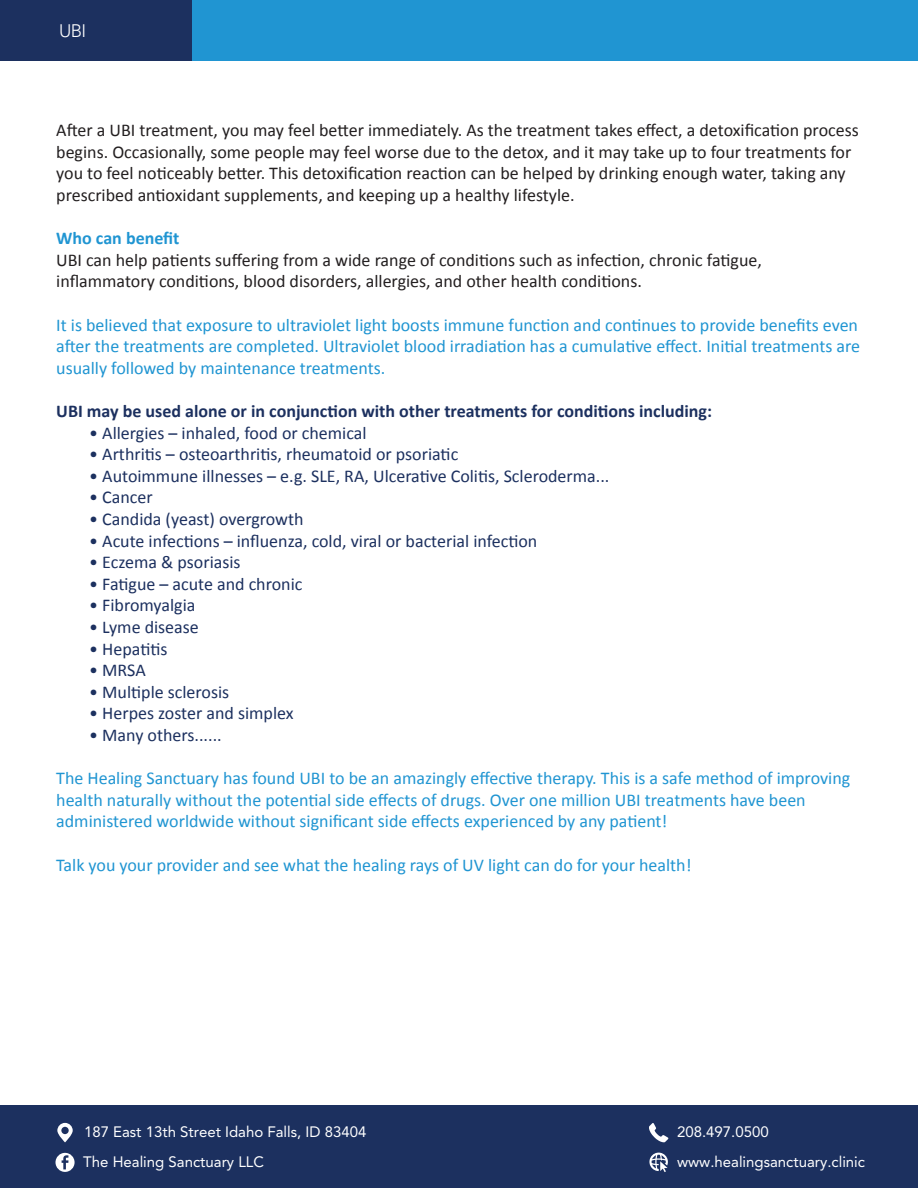
<style>
.page{position:relative;width:918px;height:1188px;background:#fff}
.page>*{position:absolute;margin:0;border:0;box-sizing:border-box;transform-origin:0 0}
.t1{font:18px/21.6px "Calibri";color:#2095d2}
.t2{font:18px/21.6px "Calibri";color:#231f20}
.t3{font:18px "Calibri";color:#1c305f}
.t4{font:700 18px "Calibri";color:#1c305f}
.t5{font:700 18px "Calibri";color:#2095d2}
.t6{font:300 18px "Avenir LT Std";color:#fff}
.t7{font:15px "Avenir LT Std";color:#fff}
</style>
<div class="page">
<div style="left:0;top:0;width:384px;height:60px;background:#1c305f"></div>
<div style="left:192px;top:0;width:726px;height:60px;background:#2095d2"></div>
<div style="left:0;top:1106px;width:918px;height:82px;background:#1c305f"></div>
<svg style="left:55px;top:1153px;width:20px;height:19px"></svg>
<svg style="left:649px;top:1123px;width:20px;height:19px"></svg>
<svg style="left:57px;top:1123px;width:16px;height:19px"></svg>
<svg style="left:649px;top:1153px;width:19px;height:19px"></svg>
<p class="t6" style="left:59px;top:21px;width:29px">UBI</p>
<p class="t2" style="left:56px;top:120px;width:804px">After a UBI treatment, you may feel better immediately. As the treatment takes effect, a detoxification process begins. Occasionally, some people may feel worse due to the detox, and it may take up to four treatments for you to feel noticeably better. This detoxification reaction can be helped by drinking enough water, taking any prescribed antioxidant supplements, and keeping up a healthy lifestyle.</p>
<p class="t5" style="left:56px;top:227px;width:125px">Who can benefit</p>
<p class="t2" style="left:56px;top:249px;width:707px">UBI can help patients suffering from a wide range of conditions such as infection, chronic fatigue, inflammatory conditions, blood disorders, allergies, and other health conditions.</p>
<p class="t1" style="left:56px;top:314px;width:806px">It is believed that exposure to ultraviolet light boosts immune function and continues to provide benefits even after the treatments are completed. Ultraviolet blood irradiation has a cumulative effect. Initial treatments are usually followed by maintenance treatments.</p>
<p class="t4" style="left:56px;top:400px;width:657px">UBI may be used alone or in conjunction with other treatments for conditions including:</p>
<p class="t3" style="left:89px;top:421px;width:279px">• Allergies – inhaled, food or chemical</p>
<p class="t3" style="left:89px;top:443px;width:371px">• Arthritis – osteoarthritis, rheumatoid or psoriatic</p>
<p class="t3" style="left:89px;top:465px;width:522px">• Autoimmune illnesses – e.g. SLE, RA, Ulcerative Colitis, Scleroderma...</p>
<p class="t3" style="left:89px;top:486px;width:65px">• Cancer</p>
<p class="t3" style="left:89px;top:508px;width:216px">• Candida (yeast) overgrowth</p>
<p class="t3" style="left:89px;top:529px;width:450px">• Acute infections – influenza, cold, viral or bacterial infection</p>
<p class="t3" style="left:89px;top:551px;width:153px">• Eczema &amp; psoriasis</p>
<p class="t3" style="left:89px;top:573px;width:215px">• Fatigue – acute and chronic</p>
<p class="t3" style="left:89px;top:594px;width:108px">• Fibromyalgia</p>
<p class="t3" style="left:89px;top:616px;width:111px">• Lyme disease</p>
<p class="t3" style="left:89px;top:637px;width:80px">• Hepatitis</p>
<p class="t3" style="left:89px;top:659px;width:58px">• MRSA</p>
<p class="t3" style="left:89px;top:681px;width:142px">• Multiple sclerosis</p>
<p class="t3" style="left:89px;top:702px;width:206px">• Herpes zoster and simplex</p>
<p class="t3" style="left:89px;top:724px;width:134px">• Many others......</p>
<p class="t1" style="left:56px;top:768px;width:796px">The Healing Sanctuary has found UBI to be an amazingly effective therapy. This is a safe method of improving health naturally without the potential side effects of drugs. Over one million UBI treatments have been administered worldwide without significant side effects experienced by any patient!</p>
<p class="t1" style="left:56px;top:854px;width:637px">Talk you your provider and see what the healing rays of UV light can do for your health!</p>
<p class="t7" style="left:84px;top:1123px;width:284px">187 East 13th Street Idaho Falls, ID 83404</p>
<p class="t7" style="left:677px;top:1123px;width:93px">208.497.0500</p>
<p class="t7" style="left:83px;top:1153px;width:182px">The Healing Sanctuary LLC</p>
<p class="t7" style="left:677px;top:1153px;width:190px">www.healingsanctuary.clinic</p>
</div>
